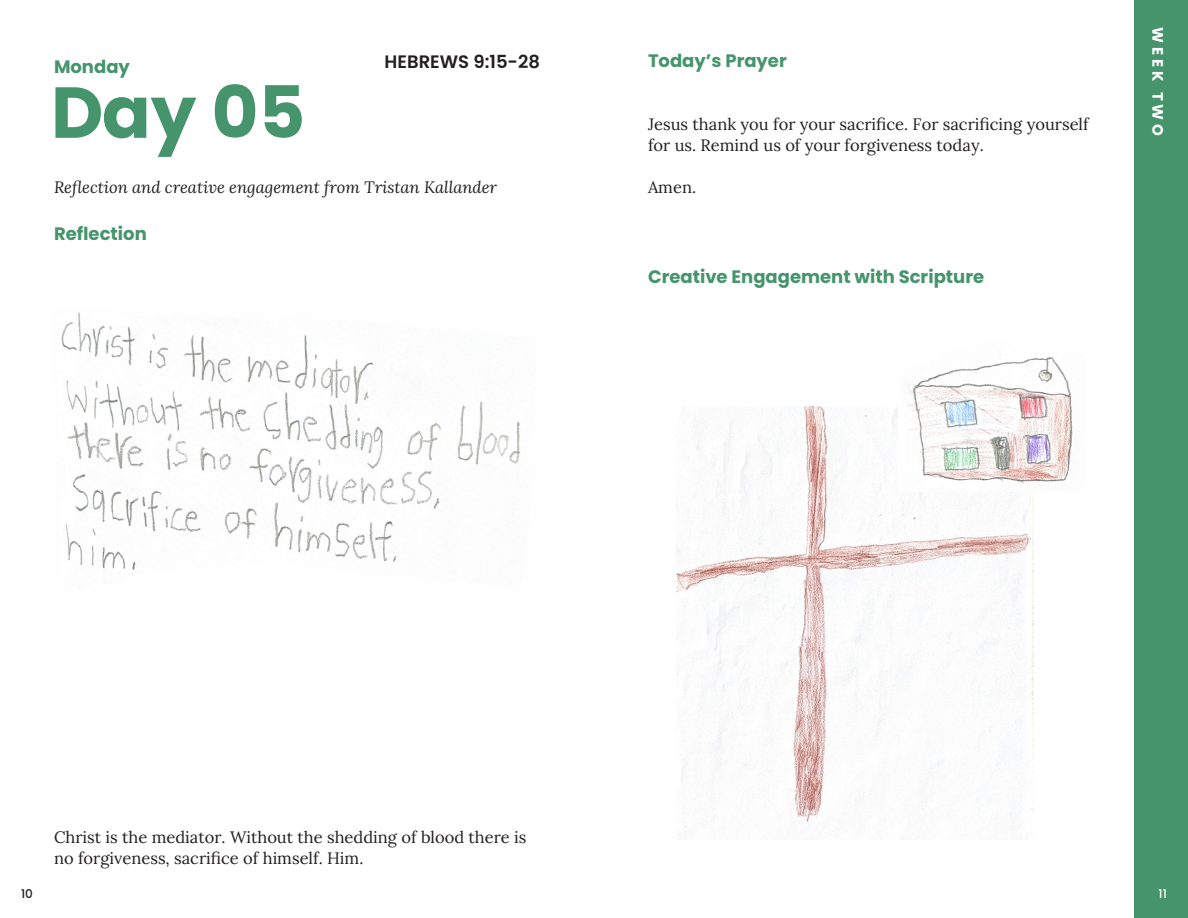
<style>
.page{position:relative;width:1188px;height:918px;background:#fff}
.page>*{position:absolute;margin:0;border:0;box-sizing:border-box;transform-origin:0 0}
.t1{font:700 72px "Poppins";color:#45946c}
.t2{font:700 18px "Poppins";color:#45946c}
.Scripture_Reference{font:600 18px "Poppins";color:#231f20}
.P1{font:16.5px/21px "Lora";color:#231f20}
.Attribution{font:italic 16.5px "Lora";color:#231f20}
.t3{font:700 15px "Poppins";color:#fff}
.t4{font:500 12px "Poppins";color:#231f20}
.t5{font:500 12px "Poppins";color:#fff}
</style>
<div class="page">
<img style="left:61px;top:312px;width:459px;height:261px">
<div style="left:1134px;top:0;width:54px;height:918px;background:#45946c"></div>
<img style="left:675px;top:406px;width:358px;height:432px">
<img style="left:899px;top:357px;width:174px;height:135px">
<h2 class="t2" style="left:54px;top:56px;width:77px">Monday</h2>
<h1 class="t1" style="left:51px;top:71px;width:256px">Day 05</h1>
<p class="Scripture_Reference" style="left:385px;top:51px;width:157px">HEBREWS 9:15-28</p>
<p class="Attribution" style="left:54px;top:176px;width:445px">Reflection and creative engagement from Tristan Kallander</p>
<h2 class="t2" style="left:54px;top:224px;width:94px">Reflection</h2>
<h2 class="t2" style="left:648px;top:50px;width:140px">Today’s Prayer</h2>
<p class="P1" style="left:648px;top:112px;width:442px">Jesus thank you for your sacrifice. For sacrificing yourself for us. Remind us of your forgiveness today.</p>
<p class="P1" style="left:648px;top:175px;width:50px">Amen.</p>
<h2 class="t2" style="left:648px;top:267px;width:338px">Creative Engagement with Scripture</h2>
<p class="t3" style="left:1166px;top:27px;width:109px;rotate:90deg">Wee k Two</p>
<p class="P1" style="left:54px;top:826px;width:474px">Christ is the mediator. Without the shedding of blood there is no forgiveness, sacrifice of himself. Him.</p>
<p class="t4" style="left:21px;top:887px;width:13px">10</p>
<p class="t5" style="left:1159px;top:887px;width:10px">11</p>
</div>
